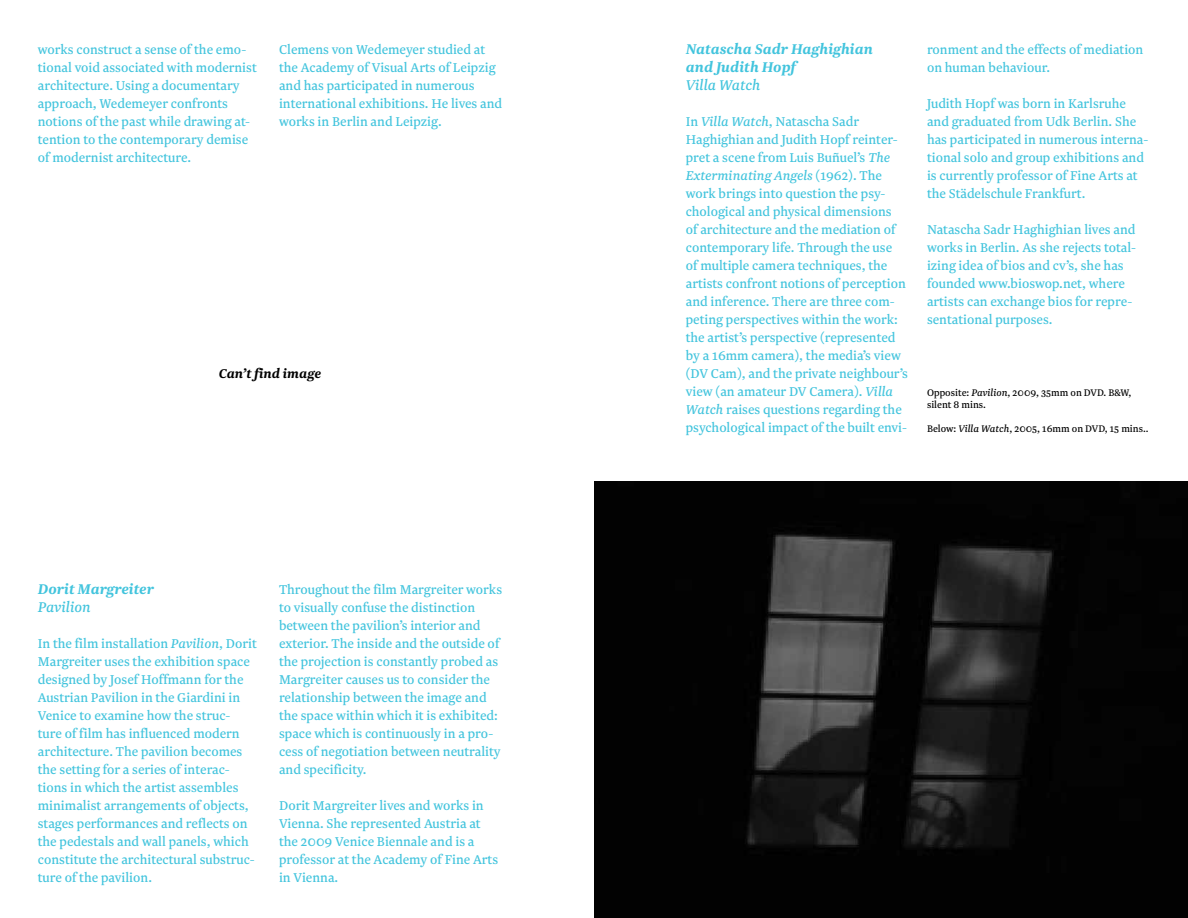
<style>
.page{position:relative;width:1188px;height:918px;background:#fff}
.page>*{position:absolute;margin:0;border:0;box-sizing:border-box;transform-origin:0 0}
.t1{font:italic 700 16.5px/18px "Newzald";color:#42c4dd}
.t2{font:italic 16.5px "Newzald";color:#42c4dd}
.t3{font:15px/18px "Newzald";color:#42c4dd}
.t4{font:italic 700 15px "Newzald";color:#000}
.t5{font:11.25px/12px "Newzald";color:#000}
.s1{font-style:italic}
</style>
<div class="page">
<img style="left:594px;top:482px;width:594px;height:436px">
<p class="t1" style="left:686px;top:39px;width:189px">Natascha Sadr Haghighian and Judith Hopf</p>
<p class="t2" style="left:686px;top:75px;width:76px">Villa Watch</p>
<p class="t3" style="left:686px;top:112px;width:224px">In <span class="s1">Villa Watch</span>, Natascha Sadr Haghighian and Judith Hopf reinter&shy;pret a scene from Luis Buñuel’s <span class="s1">The Exterminating Angels</span> (1962). The work brings into question the psy&shy;chological and physical dimensions<br>of architecture and the mediation of contemporary life. Through the use<br>of multiple camera techniques, the artists confront notions of perception and inference. There are three com&shy;peting perspectives within the work: the artist’s perspective (represented by a 16mm camera), the media’s view (DV Cam), and the private neighbour’s view (an amateur DV Camera). <span class="s1">Villa Watch</span> raises questions regarding the psychological impact of the built envi-</p>
<p class="t3" style="left:38px;top:40px;width:221px">works construct a sense of the emo&shy;tional void associated with modernist architecture. Using a documentary approach, Wedemeyer confronts notions of the past while drawing at&shy;tention to the contemporary demise of modernist architecture.</p>
<p class="t3" style="left:279px;top:40px;width:225px">Clemens von Wedemeyer studied at the Academy of Visual Arts of Leipzig and has participated in numerous international exhibitions. He lives and works in Berlin and Leipzig.</p>
<p class="t3" style="left:927px;top:40px;width:218px">ronment and the effects of mediation on human behaviour.</p>
<p class="t3" style="left:927px;top:94px;width:223px">Judith Hopf was born in Karlsruhe and graduated from Udk Berlin. She has participated in numerous interna&shy;tional solo and group exhibitions and is currently professor of Fine Arts at the Städelschule Frankfurt.</p>
<p class="t3" style="left:927px;top:220px;width:211px">Natascha Sadr Haghighian lives and works in Berlin. As she rejects total&shy;izing idea of bios and cv’s, she has founded www.bioswop.net, where artists can exchange bios for repre&shy;sentational purposes.</p>
<p class="t4" style="left:219px;top:364px;width:104px">Can’t find image</p>
<p class="t5" style="left:927px;top:386px;width:206px">Opposite: <span class="s1">Pavilion</span>, 2009, 35mm on DVD. B&amp;W, silent 8 mins.</p>
<p class="t5" style="left:927px;top:422px;width:223px">Below: <span class="s1">Villa Watch</span>, 2005, 16mm on DVD, 15 mins..</p>
<p class="t1" style="left:38px;top:579px;width:118px">Dorit Margreiter</p>
<p class="t2" style="left:38px;top:597px;width:55px">Pavilion</p>
<p class="t3" style="left:38px;top:634px;width:221px">In the film installation <span class="s1">Pavilion</span>, Dorit Margreiter uses the exhibition space designed by Josef Hoffmann for the Austrian Pavilion in the Giardini in Venice to examine how the struc&shy;ture of film has influenced modern architecture. The pavilion becomes the setting for a series of interac&shy;tions in which the artist assembles minimalist arrangements of objects, stages performances and reflects on the pedestals and wall panels, which constitute the architectural substruc&shy;ture of the pavilion.</p>
<p class="t3" style="left:279px;top:580px;width:225px">Throughout the film Margreiter works to visually confuse the distinction between the pavilion’s interior and exterior. The inside and the outside of the projection is constantly probed as Margreiter causes us to consider the relationship between the image and the space within which it is exhibited: space which is continuously in a pro&shy;cess of negotiation between neutrality and specificity.</p>
<p class="t3" style="left:279px;top:796px;width:221px">Dorit Margreiter lives and works in<br>Vienna. She represented Austria at the 2009 Venice Biennale and is a professor at the Academy of Fine Arts in Vienna.</p>
</div>
